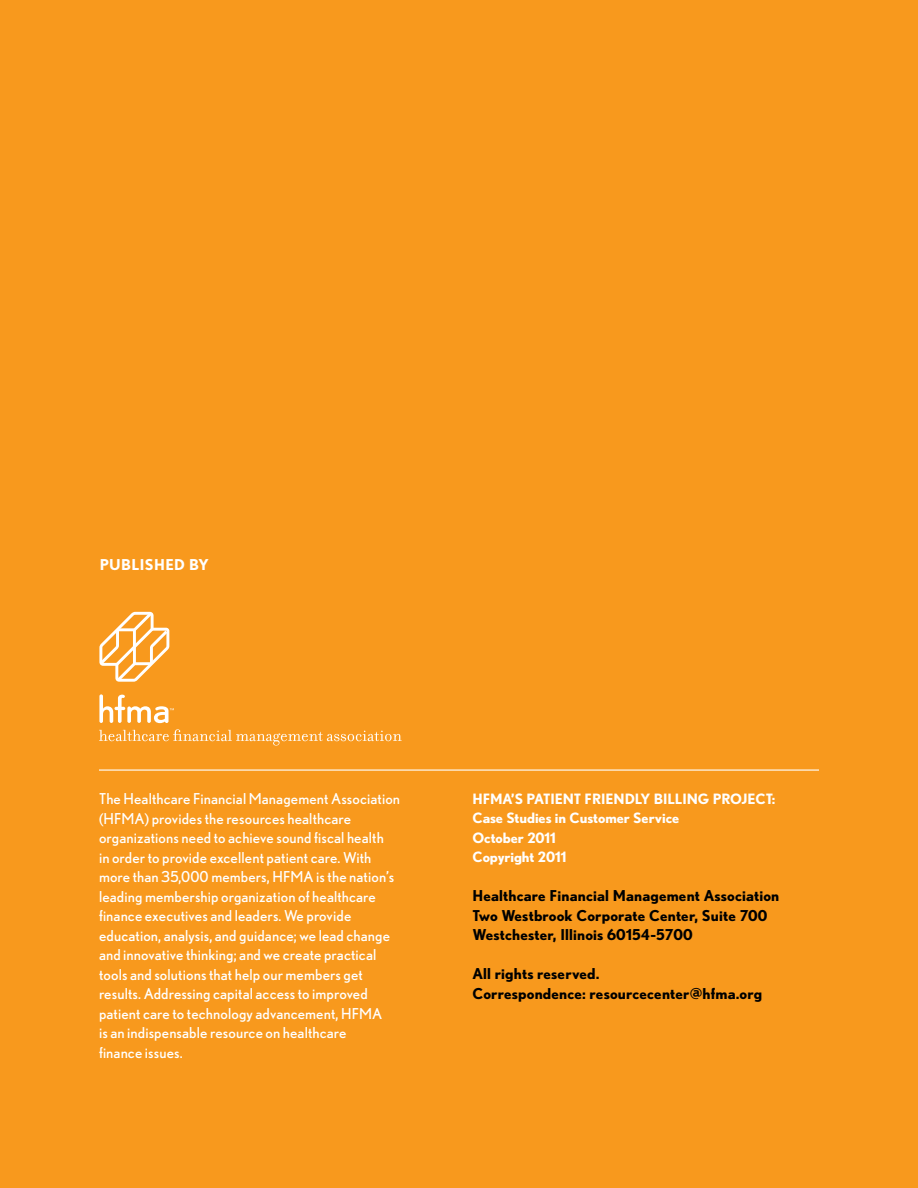
<style>
.page{position:relative;width:918px;height:1188px;background:#f8991d}
.page>*{position:absolute;margin:0;border:0;box-sizing:border-box;transform-origin:0 0}
.t1{font:15px/19.5px "Nobel";letter-spacing:.01em;color:#fff}
.t2{font:700 15px/19.5px "Nobel";letter-spacing:.01em;color:#000}
.t3{font:700 15px "Nobel";color:#fff}
.t4{font:700 14.25px/19.5px "Nobel";letter-spacing:-.005em;color:#fff}
</style>
<div class="page">
<hr style="left:99px;top:770px;width:720px;height:1px;background:#fff">
<svg style="left:99px;top:694px;width:75px;height:29px"></svg>
<svg style="left:99px;top:612px;width:70px;height:70px"></svg>
<svg style="left:99px;top:729px;width:303px;height:17px"></svg>
<p class="t3" style="left:100px;top:556px;width:100px">Published by</p>
<p class="t1" style="left:99px;top:789px;width:303px">The Healthcare Financial Management Association (HFMA) provides the resources healthcare organizations need to achieve sound fiscal health<br>in order to provide excellent patient care. With more than 35,000 members, HFMA is the nation’s leading membership organization of healthcare finance executives and leaders. We provide education, analysis, and guidance; we lead change and innovative thinking; and we create practical tools and solutions that help our members get results. Addressing capital access to improved patient care to technology advancement, HFMA<br>is an indispensable resource on healthcare<br>finance issues.</p>
<p class="t4" style="left:472px;top:788px;width:305px">HFMA’s PATIENT FRIENDLY BILLING Project:<br>Case Studies in Customer Service<br>October 2011<br>Copyright 2011</p>
<p class="t2" style="left:472px;top:886px;width:308px">Healthcare Financial Management Association<br>Two Westbrook Corporate Center, Suite 700<br>Westchester, Illinois 60154-5700</p>
<p class="t2" style="left:472px;top:964px;width:291px">All rights reserved.<br>Correspondence: resourcecenter@hfma.org</p>
</div>
